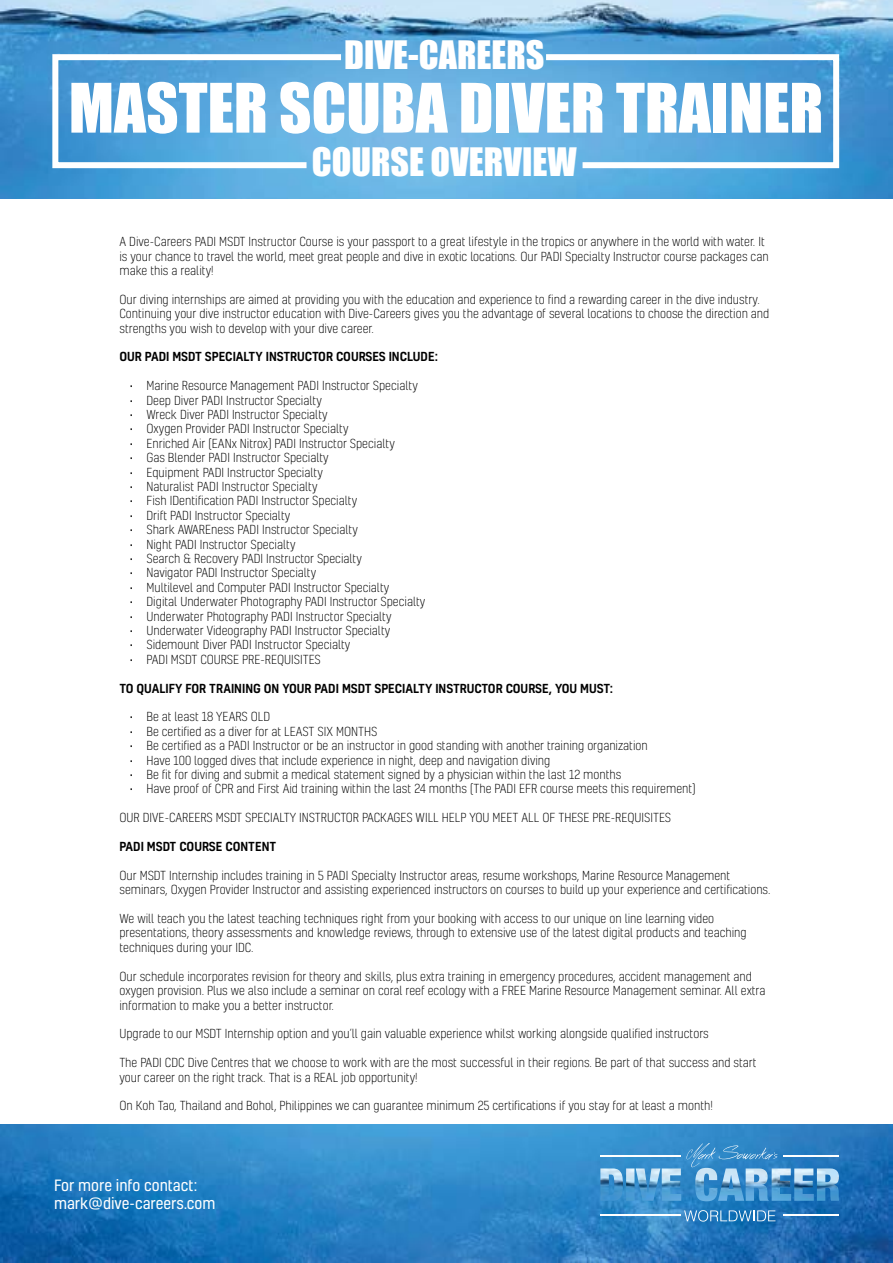
<style>
.page{position:relative;width:893px;height:1263px;background:#fff}
.page>*{position:absolute;margin:0;border:0;box-sizing:border-box;transform-origin:0 0}
.t1{font:63px "Impact";color:#fff}
.t2{font:36px "Impact";color:#fff}
.t3{font:15px/18px "Kelson";color:#fff}
.t4{font:300 12px/14.4px "Kelson";color:#000}
.t5{font:500 12px "Kelson";color:#000}
</style>
<div class="page">
<img style="left:0;top:0;width:892px;height:198px">
<img style="left:0;top:1124px;width:892px;height:139px">
<svg style="left:49px;top:51px;width:298px;height:120px;background:#67aede"></svg>
<svg style="left:540px;top:51px;width:302px;height:120px;background:#67aede"></svg>
<hr style="left:600px;top:1155px;width:81px;height:1px;background:#fff">
<hr style="left:600px;top:1214px;width:81px;height:1px;background:#fff">
<hr style="left:784px;top:1155px;width:55px;height:1px;background:#fff">
<hr style="left:784px;top:1214px;width:55px;height:1px;background:#fff">
<svg style="left:686px;top:1143px;width:92px;height:25px;background:#3e8fcb"></svg>
<svg style="left:684px;top:1210px;width:91px;height:11px"></svg>
<img style="left:662px;top:1168px;width:177px;height:33px">
<h2 class="t2" style="left:344px;top:27px;width:202px">DIVE-CAREERS</h2>
<h1 class="t1" style="left:69px;top:59px;width:756px">MASTER SCUBA DIVER TRAINER</h1>
<h2 class="t2" style="left:312px;top:134px;width:266px">COURSE OVERVIEW</h2>
<p class="t4" style="left:119px;top:234px;width:651px">A Dive-Careers PADI MSDT Instructor Course is your passport to a great lifestyle in the tropics or anywhere in the world with water. It is your chance to travel the world, meet great people and dive in exotic locations. Our PADI Specialty Instructor course packages can make this a reality!</p>
<p class="t4" style="left:119px;top:292px;width:651px">Our diving internships are aimed at providing you with the education and experience to find a rewarding career in the dive industry.<br>Continuing your dive instructor education with Dive-Careers gives you the advantage of several locations to choose the direction and strengths you wish to develop with your dive career.</p>
<p class="t5" style="left:119px;top:349px;width:320px">OUR PADI MSDT SPECIALTY INSTRUCTOR COURSES INCLUDE:</p>
<p class="t4" style="left:130px;top:378px;width:289px">• Marine Resource Management PADI Instructor Specialty</p>
<p class="t4" style="left:130px;top:393px;width:193px">• Deep Diver PADI Instructor Specialty</p>
<p class="t4" style="left:130px;top:407px;width:199px">• Wreck Diver PADI Instructor Specialty</p>
<p class="t4" style="left:130px;top:421px;width:220px">• Oxygen Provider PADI Instructor Specialty</p>
<p class="t4" style="left:130px;top:436px;width:266px">• Enriched Air (EANx Nitrox) PADI Instructor Specialty</p>
<p class="t4" style="left:130px;top:450px;width:200px">• Gas Blender PADI Instructor Specialty</p>
<p class="t4" style="left:130px;top:465px;width:194px">• Equipment PADI Instructor Specialty</p>
<p class="t4" style="left:130px;top:479px;width:189px">• Naturalist PADI Instructor Specialty</p>
<p class="t4" style="left:130px;top:493px;width:229px">• Fish IDentification PADI Instructor Specialty</p>
<p class="t4" style="left:130px;top:508px;width:162px">• Drift PADI Instructor Specialty</p>
<p class="t4" style="left:130px;top:522px;width:229px">• Shark AWAREness PADI Instructor Specialty</p>
<p class="t4" style="left:130px;top:537px;width:167px">• Night PADI Instructor Specialty</p>
<p class="t4" style="left:130px;top:551px;width:233px">• Search &amp; Recovery PADI Instructor Specialty</p>
<p class="t4" style="left:130px;top:565px;width:188px">• Navigator PADI Instructor Specialty</p>
<p class="t4" style="left:130px;top:580px;width:261px">• Multilevel and Computer PADI Instructor Specialty</p>
<p class="t4" style="left:130px;top:594px;width:297px">• Digital Underwater Photography PADI Instructor Specialty</p>
<p class="t4" style="left:130px;top:609px;width:263px">• Underwater Photography PADI Instructor Specialty</p>
<p class="t4" style="left:130px;top:623px;width:262px">• Underwater Videography PADI Instructor Specialty</p>
<p class="t4" style="left:130px;top:637px;width:222px">• Sidemount Diver PADI Instructor Specialty</p>
<p class="t4" style="left:130px;top:652px;width:192px">• PADI MSDT COURSE PRE-REQUISITES</p>
<p class="t5" style="left:119px;top:680px;width:32px">TO QUALI</p>
<p class="t5" style="left:169px;top:680px;width:48px">FY FOR TRAININ</p>
<p class="t5" style="left:253px;top:680px;width:38px">G ON YOUR</p>
<p class="t5" style="left:315px;top:680px;width:75px">PADI MSDT SPECIALTY</p>
<p class="t5" style="left:435px;top:680px;width:12px">INSTRUCTOR</p>
<p class="t5" style="left:506px;top:680px;width:16px">COURSE</p>
<p class="t5" style="left:549px;top:680px;width:15px">, YOU</p>
<p class="t5" style="left:580px;top:680px;width:9px">MUST</p>
<p class="t5" style="left:610px;top:680px;width:5px">:</p>
<p class="t4" style="left:130px;top:709px;width:142px">• Be at least 18 YEARS OLD</p>
<p class="t4" style="left:130px;top:724px;width:249px">• Be certified as a diver for at LEAST SIX MONTHS</p>
<p class="t4" style="left:130px;top:738px;width:519px">• Be certified as a PADI Instructor or be an instructor in good standing with another training organization</p>
<p class="t4" style="left:130px;top:753px;width:422px">• Have 100 logged dives that include experience in night, deep and navigation diving</p>
<p class="t4" style="left:130px;top:767px;width:493px">• Be fit for diving and submit a medical statement signed by a physician within the last 12 months</p>
<p class="t4" style="left:130px;top:781px;width:567px">• Have proof of CPR and First Aid training within the last 24 months (The PADI EFR course meets this requirement)</p>
<p class="t4" style="left:119px;top:810px;width:553px">OUR DIVE-CAREERS MSDT SPECIALTY INSTRUCTOR PACKAGES WILL HELP YOU MEET ALL OF THESE PRE-REQUISITES</p>
<p class="t5" style="left:119px;top:838px;width:158px">PADI MSDT COURSE CONTENT</p>
<p class="t4" style="left:119px;top:868px;width:652px">Our MSDT Internship includes training in 5 PADI Specialty Instructor areas, resume workshops, Marine Resource Management seminars, Oxygen Provider Instructor and assisting experienced instructors on courses to build up your experience and certifications.</p>
<p class="t4" style="left:119px;top:911px;width:629px">We will teach you the latest teaching techniques right from your booking with access to our unique on line learning video presentations, theory assessments and knowledge reviews, through to extensive use of the latest digital products and teaching techniques during your IDC.</p>
<p class="t4" style="left:119px;top:969px;width:647px">Our schedule incorporates revision for theory and skills, plus extra training in emergency procedures, accident management and oxygen provision. Plus we also include a seminar on coral reef ecology with a FREE Marine Resource Management seminar. All extra information to make you a better instructor.</p>
<p class="t4" style="left:119px;top:1026px;width:591px">Upgrade to our MSDT Internship option and you’ll gain valuable experience whilst working alongside qualified instructors</p>
<p class="t4" style="left:119px;top:1055px;width:639px">The PADI CDC Dive Centres that we choose to work with are the most successful in their regions. Be part of that success and start your career on the right track. That is a REAL job opportunity!</p>
<p class="t4" style="left:119px;top:1098px;width:595px">On Koh Tao, Thailand and Bohol, Philippines we can guarantee minimum 25 certifications if you stay for at least a month!</p>
<p class="t3" style="left:54px;top:1175px;width:163px">For more info contact: mark@dive-careers.com</p>
</div>
